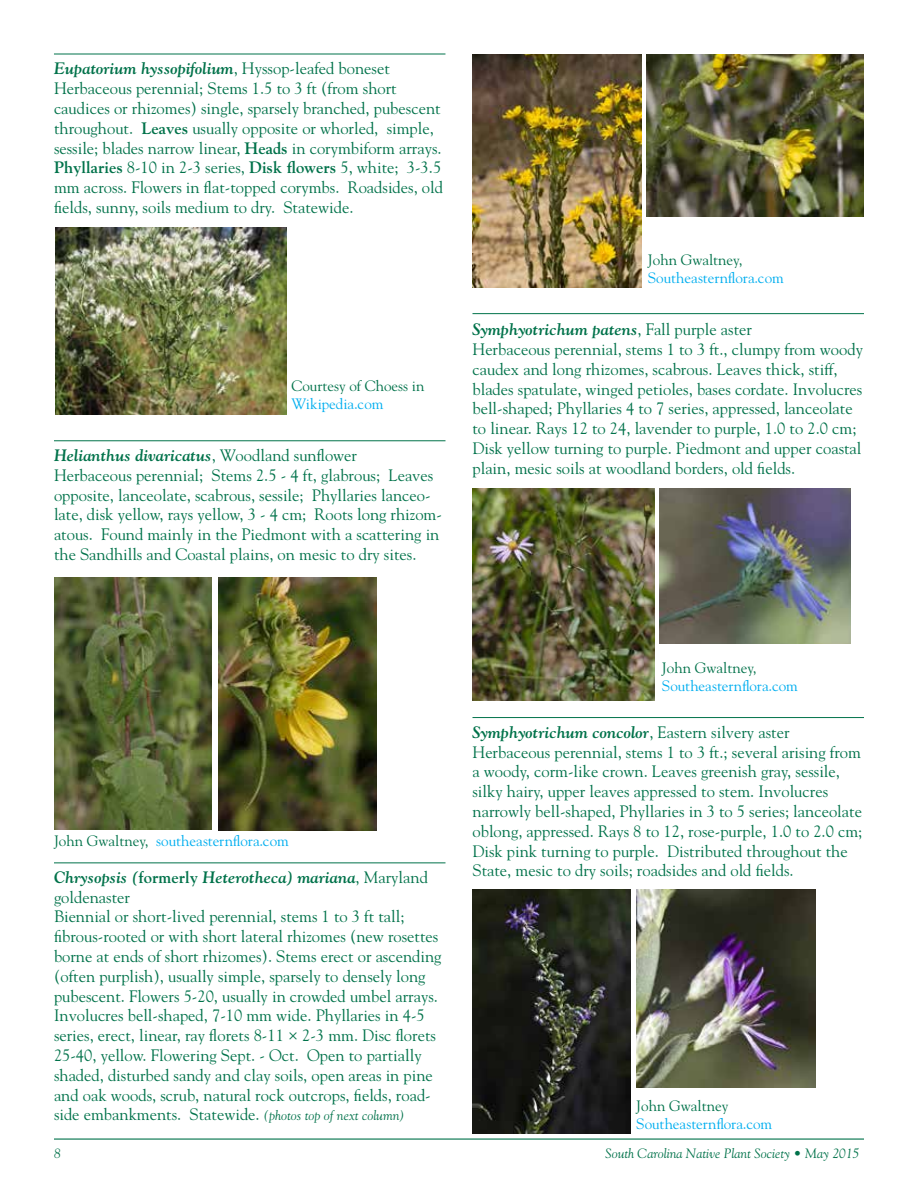
<style>
.page{position:relative;width:918px;height:1188px;background:#fff}
.page>*{position:absolute;margin:0;border:0;box-sizing:border-box;transform-origin:0 0}
.t1{font:16.5px/19.8px "Goudy";color:#00724a}
.t2{font:15px "Goudy";color:#00aeef}
.t3{font:15px "Goudy";color:#00724a}
.t4{font:italic 13.5px "Goudy";color:#00724a}
.s1{font-weight:700;font-style:italic}
.s2{font-weight:700}
.s3{color:#00724a}
.s4{font-style:italic;font-size:13.5px}
</style>
<div class="page">
<hr style="left:54px;top:1138px;width:810px;height:2px;background:#00724a">
<img style="left:55px;top:228px;width:231px;height:186px">
<img style="left:54px;top:578px;width:158px;height:252px">
<img style="left:218px;top:578px;width:159px;height:253px">
<img style="left:472px;top:54px;width:169px;height:234px">
<img style="left:646px;top:54px;width:218px;height:162px">
<hr style="left:54px;top:54px;width:391px;height:1px;background:#00724a">
<hr style="left:54px;top:440px;width:392px;height:1px;background:#00724a">
<hr style="left:54px;top:862px;width:392px;height:1px;background:#00724a">
<hr style="left:472px;top:313px;width:392px;height:1px;background:#00724a">
<img style="left:660px;top:488px;width:190px;height:155px">
<img style="left:472px;top:488px;width:183px;height:213px">
<hr style="left:472px;top:717px;width:392px;height:1px;background:#00724a">
<img style="left:636px;top:889px;width:179px;height:198px">
<img style="left:472px;top:889px;width:159px;height:244px">
<p class="t1" style="left:54px;top:58px;width:391px"><span class="s1">Eupatorium hyssopifolium</span>, Hyssop-leafed boneset Herbaceous perennial; Stems 1.5 to 3 ft (from short caudices or rhizomes) single, sparsely branched, pubescent throughout. <span class="s2">Leaves</span> usually opposite or whorled, simple, sessile; blades narrow linear, <span class="s2">Heads</span> in corymbiform arrays.<br><span class="s2">Phyllaries</span> 8-10 in 2-3 series, <span class="s2">Disk flowers</span> 5, white; 3-3.5 mm across. Flowers in flat-topped corymbs. Roadsides, old fields, sunny, soils medium to dry. Statewide.</p>
<p class="t3" style="left:292px;top:376px;width:134px">Courtesy of Choess in</p>
<p class="t2" style="left:292px;top:394px;width:93px">Wikipedia.com</p>
<p class="t1" style="left:54px;top:445px;width:389px"><span class="s1">Helianthus divaricatus</span>, Woodland sunflower<br>Herbaceous perennial; Stems 2.5 - 4 ft, glabrous; Leaves opposite, lanceolate, scabrous, sessile; Phyllaries lanceo&shy;late, disk yellow, rays yellow, 3 - 4 cm; Roots long rhizom&shy;atous. Found mainly in the Piedmont with a scattering in the Sandhills and Coastal plains, on mesic to dry sites.</p>
<p class="t3" style="left:648px;top:251px;width:96px">John Gwaltney,</p>
<p class="t2" style="left:648px;top:269px;width:137px">Southeasternflora.com</p>
<p class="t1" style="left:472px;top:319px;width:392px"><span class="s1">Symphyotrichum patens</span>, Fall purple aster<br>Herbaceous perennial, stems 1 to 3 ft., clumpy from woody caudex and long rhizomes, scabrous. Leaves thick, stiff, blades spatulate, winged petioles, bases cordate. Involucres bell-shaped; Phyllaries 4 to 7 series, appressed, lanceolate to linear. Rays 12 to 24, lavender to purple, 1.0 to 2.0 cm; Disk yellow turning to purple. Piedmont and upper coastal plain, mesic soils at woodland borders, old fields.</p>
<p class="t2" style="left:54px;top:832px;width:236px"><span class="s3">John Gwaltney,</span> southeasternflora.com</p>
<p class="t1" style="left:54px;top:867px;width:389px"><span class="s1">Chrysopsis (</span><span class="s2">formerly</span> <span class="s1">Heterotheca) mariana</span>, Maryland goldenaster<br>Biennial or short-lived perennial, stems 1 to 3 ft tall; fibrous-rooted or with short lateral rhizomes (new rosettes borne at ends of short rhizomes). Stems erect or ascending (often purplish), usually simple, sparsely to densely long pubescent. Flowers 5-20, usually in crowded umbel arrays.<br>Involucres bell-shaped, 7-10 mm wide. Phyllaries in 4-5 series, erect, linear, ray florets 8-11 × 2-3 mm. Disc florets 25-40, yellow. Flowering Sept. - Oct. Open to partially shaded, disturbed sandy and clay soils, open areas in pine and oak woods, scrub, natural rock outcrops, fields, road&shy;side embankments. Statewide. <span class="s4">(photos top of next column)</span></p>
<p class="t3" style="left:662px;top:659px;width:96px">John Gwaltney,</p>
<p class="t2" style="left:662px;top:677px;width:137px">Southeasternflora.com</p>
<p class="t1" style="left:472px;top:722px;width:391px"><span class="s1">Symphyotrichum concolor</span>, Eastern silvery aster Herbaceous perennial, stems 1 to 3 ft.; several arising from a woody, corm-like crown. Leaves greenish gray, sessile, silky hairy, upper leaves appressed to stem. Involucres narrowly bell-shaped, Phyllaries in 3 to 5 series; lanceolate oblong, appressed. Rays 8 to 12, rose-purple, 1.0 to 2.0 cm; Disk pink turning to purple. Distributed throughout the State, mesic to dry soils; roadsides and old fields.</p>
<p class="t3" style="left:636px;top:1097px;width:94px">John Gwaltney</p>
<p class="t2" style="left:636px;top:1115px;width:137px">Southeasternflora.com</p>
<p class="t4" style="left:54px;top:1145px;width:8px">8</p>
<p class="t4" style="left:605px;top:1145px;width:256px">South Carolina Native Plant Society • May 2015</p>
</div>
